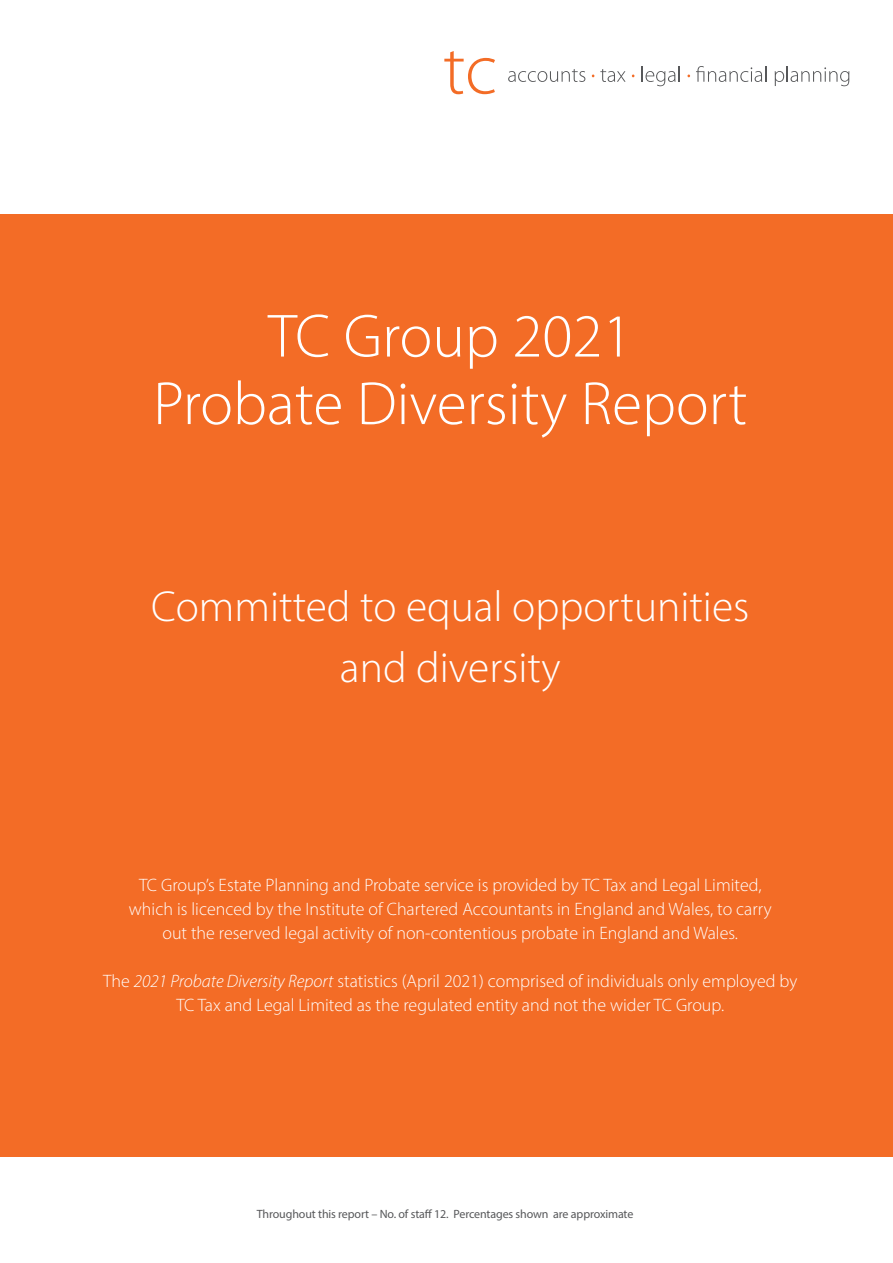
<style>
.page{position:relative;width:893px;height:1263px;background:#fff}
.page>*{position:absolute;margin:0;border:0;box-sizing:border-box;transform-origin:0 0}
.t1{font:300 61.5px "Myriad Pro";color:#fff}
.t2{font:300 43.5px "Myriad Pro";color:#fff}
.t3{font:300 18px/24px "Myriad Pro";color:#fff;text-align:center}
.t4{font:12px "Myriad Pro";letter-spacing:-.01em;color:#57585a}
.s1{font-style:italic}
</style>
<div class="page">
<div style="left:0;top:214px;width:893px;height:943px;background:#f36c26"></div>
<svg style="left:508px;top:69px;width:77px;height:13px"></svg>
<svg style="left:600px;top:69px;width:26px;height:13px"></svg>
<svg style="left:642px;top:66px;width:38px;height:20px"></svg>
<svg style="left:696px;top:66px;width:70px;height:16px"></svg>
<svg style="left:775px;top:66px;width:74px;height:20px"></svg>
<svg style="left:444px;top:51px;width:51px;height:43px"></svg>
<p class="t1" style="left:268px;top:299px;width:366px">TC Group 2021</p>
<p class="t1" style="left:153px;top:367px;width:596px">Probate Diversity Report</p>
<p class="t2" style="left:151px;top:580px;width:600px">Committed to equal opportunities</p>
<p class="t2" style="left:340px;top:641px;width:222px">and diversity</p>
<p class="t3" style="left:139px;top:872px;width:624px">TC Group’s Estate Planning and Probate service is provided by TC Tax and Legal Limited,</p>
<p class="t3" style="left:129px;top:896px;width:644px">which is licenced by the Institute of Chartered Accountants in England and Wales, to carry</p>
<p class="t3" style="left:162px;top:920px;width:577px">out the reserved legal activity of non-contentious probate in England and Wales.</p>
<p class="t3" style="left:103px;top:968px;width:695px">The <span class="s1">2021 Probate Diversity Report</span> statistics (April 2021) comprised of individuals only employed by<br>TC Tax and Legal Limited as the regulated entity and not the wider TC Group.</p>
<p class="t4" style="left:257px;top:1206px;width:378px">Throughout this report – No. of staff 12. Percentages shown are approximate</p>
</div>
